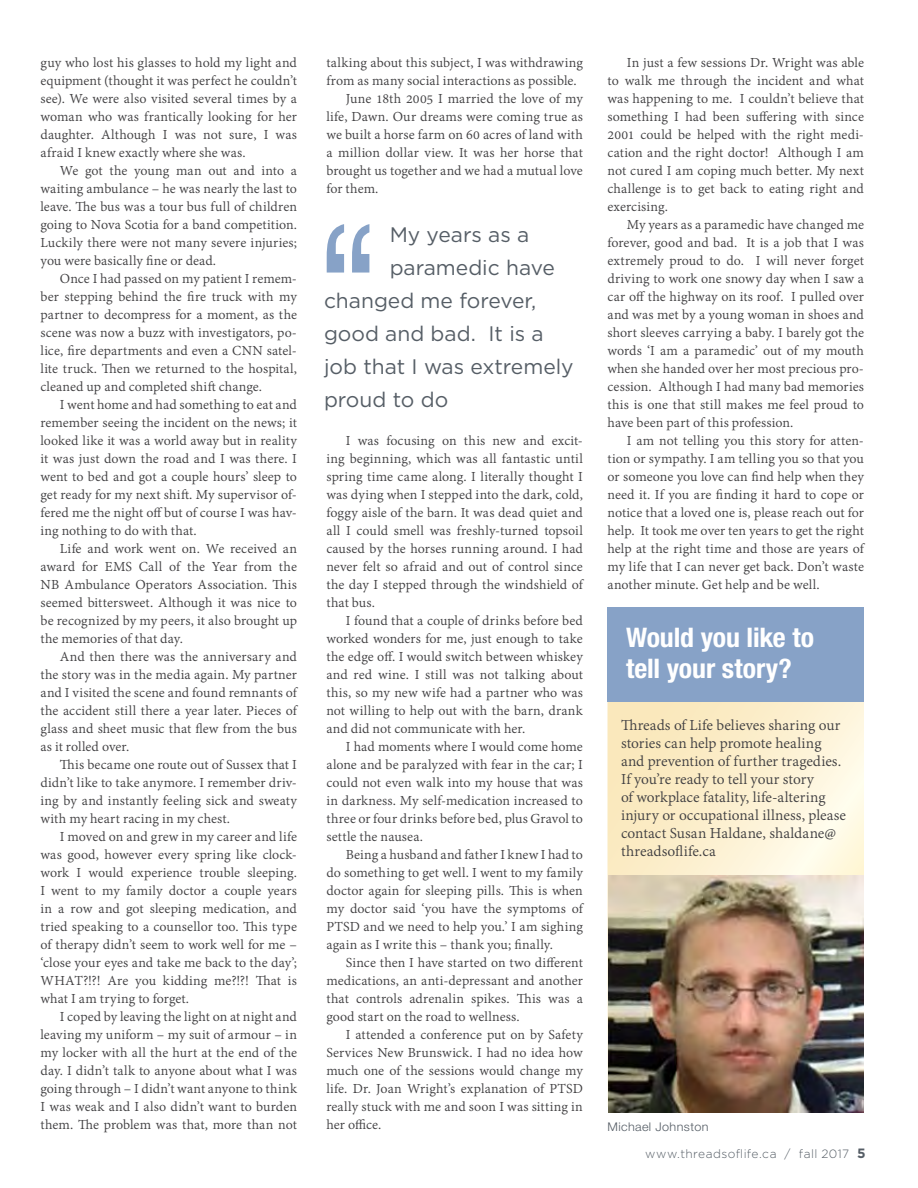
<style>
.page{position:relative;width:918px;height:1188px;background:#fff}
.page>*{position:absolute;margin:0;border:0;box-sizing:border-box;transform-origin:0 0}
.t1{font:700 condensed 27px/31.5px "Helvetica Neue";letter-spacing:-.005em;color:#fff}
.t2{font:21px "Gotham";color:#565e66}
.t3{font:16.5px/18px "Adobe Devanagari";color:#414042}
.t4{font:15px/18px "Adobe Devanagari";letter-spacing:.005em;color:#414042;text-align:justify}
.t5{font:300 12px "Gotham";letter-spacing:.035em;color:#565e66}
.t6{font:300 12px "Helvetica Neue";letter-spacing:.03em;color:#565e66;scale:1.05 1}
.s1{font-weight:700;font-size:13.5px}
</style>
<div class="page">
<svg style="left:327px;top:224px;width:42px;height:49px"></svg>
<svg style="left:608px;top:702px;width:256px;height:405px;background:#fbefcf"></svg>
<div style="left:608px;top:608px;width:256px;height:94px;background:#87a2c7"></div>
<img style="left:608px;top:875px;width:255px;height:238px">
<p class="t4" style="left:40px;top:55px;width:258px">guy who lost his glasses to hold my light and equipment (thought it was perfect he couldn’t see). We were also visited several times by a woman who was frantically looking for her daughter. Although I was not sure, I was afraid I knew exactly where she was.</p>
<p class="t4" style="left:40px;top:163px;width:258px;text-indent:19px">We got the young man out and into a waiting ambulance – he was nearly the last to leave. The bus was a tour bus full of children going to Nova Scotia for a band competition.<br>Luckily there were not many severe injuries; you were basically fine or dead.</p>
<p class="t4" style="left:40px;top:271px;width:258px;text-indent:19px">Once I had passed on my patient I remem&shy;ber stepping behind the fire truck with my partner to decompress for a moment, as the scene was now a buzz with investigators, po&shy;lice, fire departments and even a CNN satel&shy;lite truck. Then we returned to the hospital, cleaned up and completed shift change.</p>
<p class="t4" style="left:40px;top:397px;width:258px;text-indent:19px">I went home and had something to eat and remember seeing the incident on the news; it looked like it was a world away but in reality it was just down the road and I was there. I went to bed and got a couple hours’ sleep to get ready for my next shift. My supervisor of&shy;fered me the night off but of course I was hav&shy;ing nothing to do with that.</p>
<p class="t4" style="left:40px;top:541px;width:258px;text-indent:19px">Life and work went on. We received an award for EMS Call of the Year from the NB Ambulance Operators Association. This seemed bittersweet. Although it was nice to be recognized by my peers, it also brought up the memories of that day.</p>
<p class="t4" style="left:40px;top:649px;width:258px;text-indent:19px">And then there was the anniversary and the story was in the media again. My partner and I visited the scene and found remnants of the accident still there a year later. Pieces of glass and sheet music that flew from the bus as it rolled over.</p>
<p class="t4" style="left:40px;top:757px;width:258px;text-indent:19px">This became one route out of Sussex that I didn’t like to take anymore. I remember driv&shy;ing by and instantly feeling sick and sweaty with my heart racing in my chest.</p>
<p class="t4" style="left:40px;top:829px;width:258px;text-indent:19px">I moved on and grew in my career and life was good, however every spring like clock&shy;work I would experience trouble sleeping.<br>I went to my family doctor a couple years in a row and got sleeping medication, and tried speaking to a counsellor too. This type of therapy didn’t seem to work well for me – ‘close your eyes and take me back to the day’; WHAT?!?! Are you kidding me?!?! That is what I am trying to forget.</p>
<p class="t4" style="left:40px;top:1009px;width:258px;text-indent:19px">I coped by leaving the light on at night and leaving my uniform – my suit of armour – in my locker with all the hurt at the end of the day. I didn’t talk to anyone about what I was going through – I didn’t want anyone to think I was weak and I also didn’t want to burden them. The problem was that, more than not</p>
<p class="t4" style="left:326px;top:55px;width:258px">talking about this subject, I was withdrawing</p>
<p class="t4" style="left:326px;top:73px;width:252px">from as many social interactions as possible.</p>
<p class="t4" style="left:346px;top:91px;width:239px">June 18th 2005 I married the love of my</p>
<p class="t4" style="left:326px;top:109px;width:258px">life, Dawn. Our dreams were coming true as</p>
<p class="t4" style="left:326px;top:127px;width:258px">we built a horse farm on 60 acres of land with</p>
<p class="t4" style="left:326px;top:145px;width:258px">a million dollar view. It was her horse that</p>
<p class="t4" style="left:326px;top:163px;width:258px">brought us together and we had a mutual love</p>
<p class="t4" style="left:326px;top:181px;width:54px">for them.</p>
<h2 class="t2" style="left:390px;top:221px;width:141px">My years as a</h2>
<h2 class="t2" style="left:390px;top:254px;width:167px">paramedic have</h2>
<h2 class="t2" style="left:324px;top:287px;width:214px">changed me forever,</h2>
<h2 class="t2" style="left:324px;top:320px;width:221px">good and bad. It is a</h2>
<h2 class="t2" style="left:324px;top:353px;width:251px">job that I was extremely</h2>
<h2 class="t2" style="left:324px;top:386px;width:126px">proud to do</h2>
<p class="t4" style="left:326px;top:433px;width:258px;text-indent:19px">I was focusing on this new and excit&shy;ing beginning, which was all fantastic until spring time came along. I literally thought I was dying when I stepped into the dark, cold, foggy aisle of the barn. It was dead quiet and all I could smell was freshly-turned topsoil caused by the horses running around. I had never felt so afraid and out of control since the day I stepped through the windshield of that bus.</p>
<p class="t4" style="left:326px;top:613px;width:258px;text-indent:19px">I found that a couple of drinks before bed worked wonders for me, just enough to take the edge off. I would switch between whiskey and red wine. I still was not talking about this, so my new wife had a partner who was not willing to help out with the barn, drank and did not communicate with her.</p>
<p class="t4" style="left:326px;top:739px;width:258px;text-indent:19px">I had moments where I would come home alone and be paralyzed with fear in the car; I could not even walk into my house that was in darkness. My self-medication increased to three or four drinks before bed, plus Gravol to settle the nausea.</p>
<p class="t4" style="left:326px;top:847px;width:258px;text-indent:19px">Being a husband and father I knew I had to do something to get well. I went to my family doctor again for sleeping pills. This is when my doctor said ‘you have the symptoms of PTSD and we need to help you.’ I am sighing again as I write this – thank you; finally.</p>
<p class="t4" style="left:326px;top:955px;width:258px;text-indent:19px">Since then I have started on two different medications, an anti-depressant and another that controls adrenalin spikes. This was a good start on the road to wellness.</p>
<p class="t4" style="left:326px;top:1027px;width:258px;text-indent:19px">I attended a conference put on by Safety Services New Brunswick. I had no idea how much one of the sessions would change my life. Dr. Joan Wright’s explanation of PTSD really stuck with me and soon I was sitting in her office.</p>
<p class="t4" style="left:608px;top:55px;width:258px;text-indent:19px">In just a few sessions Dr. Wright was able to walk me through the incident and what was happening to me. I couldn’t believe that something I had been suffering with since 2001 could be helped with the right medi&shy;cation and the right doctor! Although I am not cured I am coping much better. My next challenge is to get back to eating right and exercising.</p>
<p class="t4" style="left:608px;top:217px;width:258px;text-indent:19px">My years as a paramedic have changed me forever, good and bad. It is a job that I was extremely proud to do. I will never forget driving to work one snowy day when I saw a car off the highway on its roof. I pulled over and was met by a young woman in shoes and short sleeves carrying a baby. I barely got the words ‘I am a paramedic’ out of my mouth when she handed over her most precious pro&shy;cession. Although I had many bad memories this is one that still makes me feel proud to have been part of this profession.</p>
<p class="t4" style="left:608px;top:433px;width:258px;text-indent:19px">I am not telling you this story for atten&shy;tion or sympathy. I am telling you so that you or someone you love can find help when they need it. If you are finding it hard to cope or notice that a loved one is, please reach out for help. It took me over ten years to get the right help at the right time and those are years of my life that I can never get back. Don’t waste another minute. Get help and be well.</p>
<h1 class="t1" style="left:626px;top:621px;width:189px">Would you like to tell your story?</h1>
<p class="t3" style="left:621px;top:718px;width:227px">Threads of Life believes sharing our stories can help promote healing and prevention of further tragedies.<br>If you’re ready to tell your story<br>of workplace fatality, life-altering injury or occupational illness, please contact Susan Haldane, shaldane@ threadsoflife.ca</p>
<p class="t6" style="left:608px;top:1119px;width:98px">Michael Johnston</p>
<p class="t5" style="left:645px;top:1146px;width:222px">www.threadsoflife.ca / fall 2017 <span class="s1">5</span></p>
</div>
